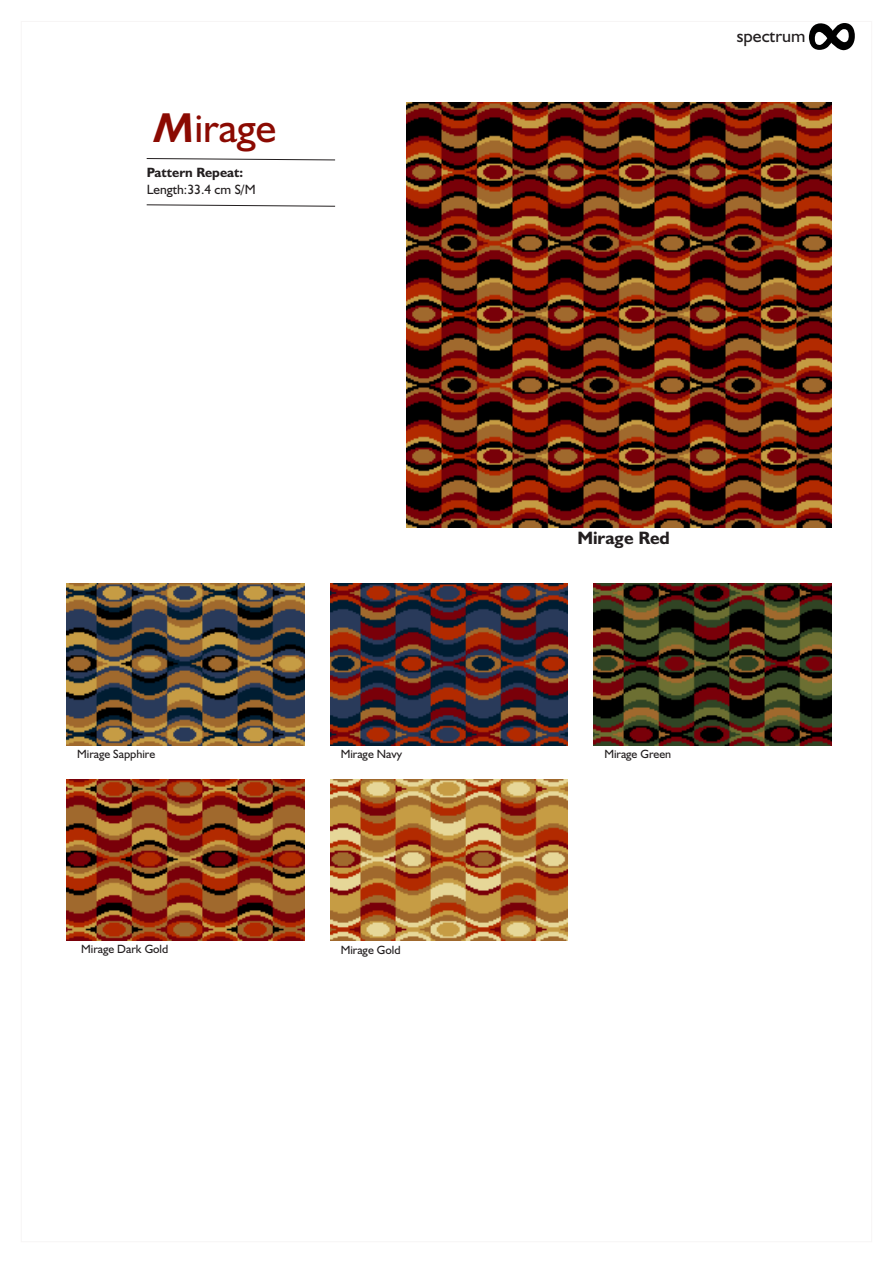
<style>
.page{position:relative;width:894px;height:1263px;background:#fff}
.page>*{position:absolute;margin:0;border:0;box-sizing:border-box;transform-origin:0 0}
.t1{font:42px "Humanst 521 BT";color:#8b0a02}
.t2{font:700 18px "Humanst 521 BT";color:#231f20}
.t3{font:18px "Humanst 521 BT";color:#231f20}
.t4{font:13.5px "Humanst 521 BT";color:#231f20}
.t5{font:700 13.5px "Humanst 521 BT";color:#231f20}
.t6{font:12px "Humanst 521 BT";color:#231f20}
.s1{font-weight:700;font-style:italic}
</style>
<div class="page">
<svg style="left:146px;top:158px;width:190px;height:3px"></svg>
<svg style="left:146px;top:204px;width:190px;height:3px"></svg>
<img style="left:66px;top:584px;width:238px;height:161px">
<img style="left:330px;top:779px;width:238px;height:162px">
<img style="left:594px;top:584px;width:238px;height:161px">
<img style="left:330px;top:584px;width:238px;height:161px">
<img style="left:406px;top:102px;width:426px;height:425px">
<img style="left:66px;top:779px;width:238px;height:162px">
<svg style="left:809px;top:23px;width:46px;height:28px"></svg>
<h1 class="t1" style="left:154px;top:110px;width:124px"><span class="s1">M</span>irage</h1>
<p class="t5" style="left:147px;top:167px;width:98px">Pattern Repeat:</p>
<p class="t4" style="left:147px;top:183px;width:110px">Length:33.4 cm S/M</p>
<p class="t6" style="left:77px;top:749px;width:80px">Mirage Sapphire</p>
<p class="t6" style="left:341px;top:749px;width:63px">Mirage Navy</p>
<p class="t6" style="left:81px;top:944px;width:89px">Mirage Dark Gold</p>
<p class="t6" style="left:341px;top:945px;width:61px">Mirage Gold</p>
<h2 class="t3" style="left:737px;top:28px;width:70px">spectrum</h2>
<h2 class="t2" style="left:577px;top:531px;width:94px">Mirage Red</h2>
<p class="t6" style="left:604px;top:749px;width:68px">Mirage Green</p>
</div>
